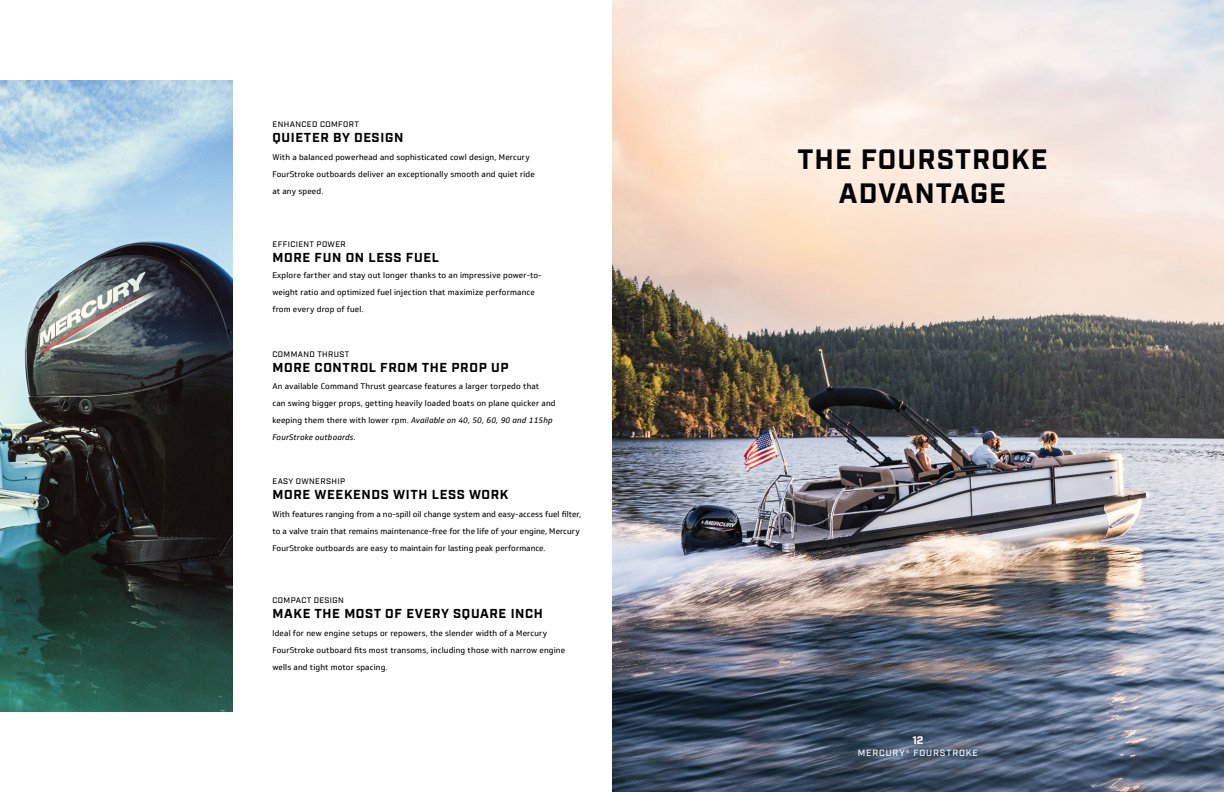
<style>
.page{position:relative;width:1224px;height:792px;background:#fff}
.page>*{position:absolute;margin:0;border:0;box-sizing:border-box;transform-origin:0 0}
.t1{font:700 28px/33.6px "Industry";letter-spacing:.04em;color:#000;text-align:center}
.t2{font:700 13px "Industry";letter-spacing:.05em;color:#000}
.t3{font:700 11px "Industry";color:#fff}
.t4{font:500 9px "Industry";letter-spacing:.1em;color:#fff}
.t5{font:8px/17px "Soleto";letter-spacing:.02em;color:#000}
.t6{font:500 8px "Industry";letter-spacing:.05em;color:#000}
.s1{font-style:italic}
</style>
<div class="page">
<img style="left:612px;top:0;width:612px;height:792px">
<img style="left:0;top:80px;width:232px;height:632px">
<p class="t6" style="left:273px;top:120px;width:88px">ENHANCED COMFORT</p>
<h2 class="t2" style="left:273px;top:130px;width:132px">QUIETER BY DESIGN</h2>
<p class="t5" style="left:272px;top:148px;width:264px">With a balanced powerhead and sophisticated cowl design, Mercury<br>FourStroke outboards deliver an exceptionally smooth and quiet ride at any speed.</p>
<p class="t6" style="left:273px;top:239px;width:75px">EFFICIENT POWER</p>
<h2 class="t2" style="left:273px;top:249px;width:168px">MORE FUN ON LESS FUEL</h2>
<p class="t5" style="left:272px;top:267px;width:271px">Explore farther and stay out longer thanks to an impressive power-to&shy;weight ratio and optimized fuel injection that maximize performance from every drop of fuel.</p>
<p class="t6" style="left:273px;top:350px;width:78px">COMMAND THRUST</p>
<h2 class="t2" style="left:273px;top:360px;width:238px">MORE CONTROL FROM THE PROP UP</h2>
<p class="t5" style="left:272px;top:378px;width:285px">An available Command Thrust gearcase features a larger torpedo that<br>can swing bigger props, getting heavily loaded boats on plane quicker and keeping them there with lower rpm. <span class="s1">Available on 40, 50, 60, 90 and 115hp FourStroke outboards.</span></p>
<p class="t6" style="left:273px;top:477px;width:74px">EASY OWNERSHIP</p>
<h2 class="t2" style="left:273px;top:487px;width:237px">MORE WEEKENDS WITH LESS WORK</h2>
<p class="t5" style="left:272px;top:505px;width:310px">With features ranging from a no-spill oil change system and easy-access fuel filter, to a valve train that remains maintenance-free for the life of your engine, Mercury<br>FourStroke outboards are easy to maintain for lasting peak performance.</p>
<p class="t6" style="left:273px;top:595px;width:73px">COMPACT DESIGN</p>
<p class="t5" style="left:272px;top:625px;width:294px">Ideal for new engine setups or repowers, the slender width of a Mercury<br>FourStroke outboard fits most transoms, including those with narrow engine wells and tight motor spacing.</p>
<h2 class="t2" style="left:273px;top:606px;width:272px">MAKE THE MOST OF EVERY SQUARE INCH</h2>
<h1 class="t1" style="left:797px;top:144px;width:252px">THE FOURSTROKE<br>ADVANTAGE</h1>
<h3 class="t3" style="left:912px;top:733px;width:13px">12</h3>
<p class="t4" style="left:858px;top:747px;width:122px">MERCURY® FOURSTROKE</p>
</div>
